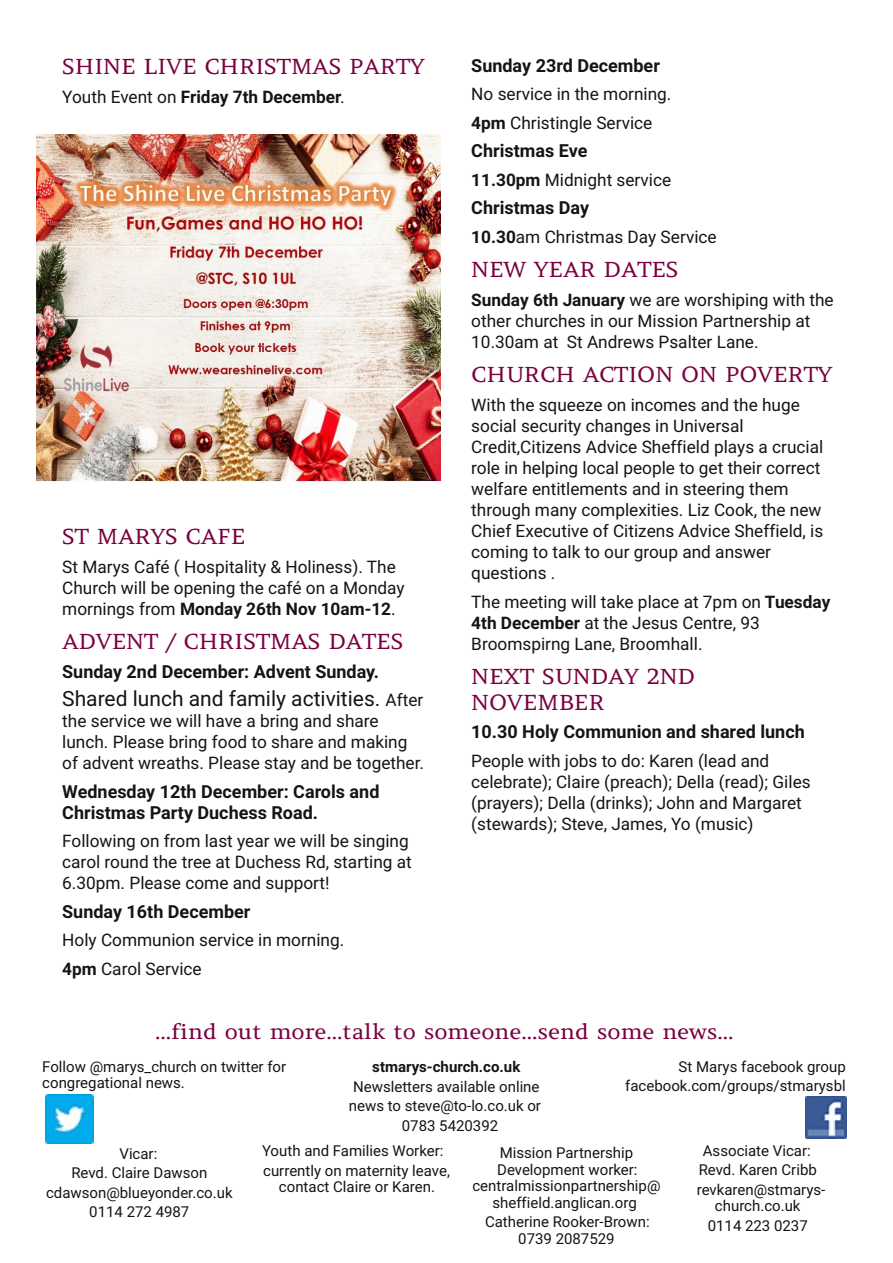
<style>
.page{position:relative;width:893px;height:1263px;background:#fff}
.page>*{position:absolute;margin:0;border:0;box-sizing:border-box;transform-origin:0 0}
.t1{font:21px/25.5px "Amethysta";color:#7a003f;scale:1.1 1}
.t2{font:21px "Roboto";color:#161413}
.t3{font:700 18px/21px "Roboto";color:#161413}
.t4{font:17.25px/21px "Roboto";color:#161413}
.t5{font:700 17.25px "Roboto";color:#161413}
.t6{font:15px/19.5px "Roboto";color:#161413;text-align:center}
.t7{font:700 15px "Roboto";color:#161413}
.s1{font-weight:400}
.s2{font-weight:700}
.s3{font-size:17.25px}
</style>
<div class="page">
<img style="left:805px;top:1097px;width:41px;height:41px">
<img style="left:45px;top:1095px;width:49px;height:48px">
<img style="left:36px;top:134px;width:404px;height:348px">
<p class="t1" style="left:62px;top:54px;width:331px">SHINE LIVE CHRISTMAS PARTY</p>
<p class="t5" style="left:62px;top:87px;width:284px"><span class="s1">Youth Event on</span> Friday 7th December<span class="s1">.</span></p>
<p class="t1" style="left:62px;top:524px;width:168px">ST MARYS CAFE</p>
<p class="t4" style="left:62px;top:556px;width:344px">St Marys Café ( Hospitality &amp; Holiness). The<br>Church will be opening the café on a Monday mornings from <span class="s2">Monday 26th Nov 10am-12</span>.</p>
<p class="t1" style="left:62px;top:629px;width:312px">ADVENT / CHRISTMAS DATES</p>
<p class="t3" style="left:62px;top:661px;width:318px">Sunday 2nd December: Advent Sunday.</p>
<p class="t2" style="left:62px;top:686px;width:363px">Shared lunch and family activities. <span class="s3">After</span></p>
<p class="t4" style="left:62px;top:711px;width:363px">the service we will have a bring and share lunch. Please bring food to share and making of advent wreaths. Please stay and be together.</p>
<p class="t3" style="left:62px;top:781px;width:319px">Wednesday 12th December: Carols and<br>Christmas Party Duchess Road.</p>
<p class="t4" style="left:62px;top:831px;width:351px">Following on from last year we will be singing carol round the tree at Duchess Rd, starting at<br>6.30pm. Please come and support!</p>
<p class="t3" style="left:62px;top:901px;width:190px">Sunday 16th December</p>
<p class="t4" style="left:62px;top:926px;width:284px;line-height:28.5px">Holy Communion service in morning.<br><span class="s2">4pm</span> Carol Service</p>
<p class="t3" style="left:471px;top:55px;width:190px">Sunday 23rd December</p>
<p class="t4" style="left:471px;top:80px;width:202px;line-height:28.5px">No service in the morning.<br><span class="s2">4pm</span> Christingle Service</p>
<p class="t3" style="left:471px;top:141px;width:118px">Christmas Eve</p>
<p class="t4" style="left:471px;top:170px;width:201px"><span class="s2">11.30pm</span> Midnight service</p>
<p class="t3" style="left:471px;top:198px;width:119px">Christmas Day</p>
<p class="t4" style="left:471px;top:227px;width:247px"><span class="s2">10.30</span>am Christmas Day Service</p>
<p class="t1" style="left:471px;top:257px;width:190px">NEW YEAR DATES</p>
<p class="t4" style="left:471px;top:290px;width:364px"><span class="s2">Sunday 6th January</span> we are worshiping with the other churches in our Mission Partnership at<br>10.30am at St Andrews Psalter Lane.</p>
<p class="t1" style="left:471px;top:362px;width:330px">CHURCH ACTION ON POVERTY</p>
<p class="t4" style="left:471px;top:395px;width:354px">With the squeeze on incomes and the huge social security changes in Universal Credit,Citizens Advice Sheffield plays a crucial role in helping local people to get their correct welfare entitlements and in steering them through many complexities. Liz Cook, the new Chief Executive of Citizens Advice Sheffield, is coming to talk to our group and answer questions .</p>
<p class="t4" style="left:471px;top:591px;width:361px">The meeting will take place at 7pm on <span class="s2">Tuesday<br>4th December</span> at the Jesus Centre, 93<br>Broomspirng Lane, Broomhall.</p>
<p class="t1" style="left:471px;top:664px;width:205px">NEXT SUNDAY 2ND<br>NOVEMBER</p>
<p class="t3" style="left:471px;top:721px;width:335px">10.30 Holy Communion and shared lunch</p>
<p class="t4" style="left:471px;top:750px;width:341px">People with jobs to do: Karen (lead and celebrate); Claire (preach); Della (read); Giles (prayers); Della (drinks); John and Margaret (stewards); Steve, James, Yo (music)</p>
<p class="t1" style="left:155px;top:1018px;width:527px">...find out more...talk to someone...send some news...</p>
<p class="t6" style="left:42px;top:1058px;width:245px;line-height:16.5px;text-align:left">Follow @marys_church on twitter for congregational news.</p>
<p class="t6" style="left:625px;top:1057px;width:222px;text-align:right">St Marys facebook group facebook.com/groups/stmarysbl</p>
<p class="t7" style="left:372px;top:1058px;width:150px">stmarys-church.co.uk</p>
<p class="t6" style="left:353px;top:1077px;width:188px">Newsletters available online</p>
<p class="t6" style="left:349px;top:1096px;width:194px">news to steve@to-lo.co.uk or</p>
<p class="t6" style="left:402px;top:1116px;width:98px">0783 5420392</p>
<p class="t6" style="left:46px;top:1144px;width:188px">Vicar:<br>Revd. Claire Dawson cdawson@blueyonder.co.uk<br>0114 272 4987</p>
<p class="t6" style="left:262px;top:1141px;width:189px;text-align:left">Youth and Families Worker: currently on maternity leave,</p>
<p class="t6" style="left:279px;top:1177px;width:158px">contact Claire or Karen.</p>
<p class="t6" style="left:472px;top:1145px;width:190px;line-height:16.5px">Mission Partnership<br>Development worker: centralmissionpartnership@ sheffield.anglican.org</p>
<p class="t6" style="left:485px;top:1214px;width:166px;line-height:16.5px">Catherine Rooker-Brown:<br>0739 2087529</p>
<p class="t6" style="left:697px;top:1141px;width:130px">Associate Vicar:<br>Revd. Karen Cribb revkaren@stmarys-</p>
<p class="t6" style="left:708px;top:1196px;width:102px">church.co.uk<br>0114 223 0237</p>
</div>
